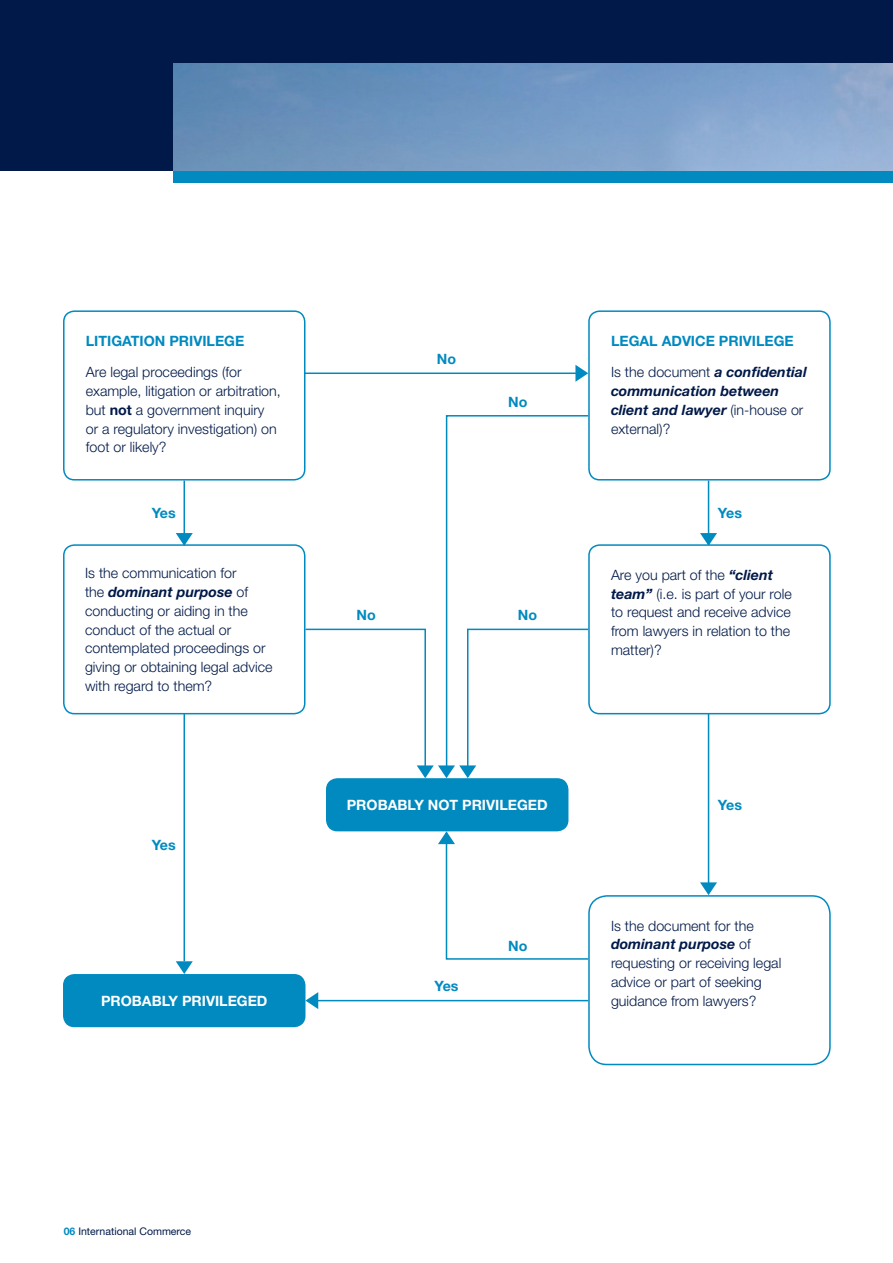
<style>
.page{position:relative;width:893px;height:1263px;background:#fff}
.page>*{position:absolute;margin:0;border:0;box-sizing:border-box;transform-origin:0 0}
.t1{font:300 14.25px/18.8px "Helvetica Neue";color:#001948}
.t2{font:italic 700 14.25px/18.8px "Helvetica Neue";color:#001948}
.t3{font:700 14.25px "Helvetica Neue";color:#008ac0}
.t4{font:700 14.25px "Helvetica Neue";color:#fff}
.t5{font:10.5px "Helvetica Neue";color:#001948}
.s1{font-weight:700}
.s2{font-weight:300;font-style:normal}
.s3{font-weight:700;font-style:italic}
.s4{font-weight:700;color:#008ac0}
</style>
<div class="page">
<div style="left:0;top:0;width:893px;height:170px;background:#001948"></div>
<div style="left:174px;top:170px;width:719px;height:13px;background:#008ac0"></div>
<img style="left:174px;top:64px;width:719px;height:106px">
<hr style="left:184px;top:480px;width:1px;height:481px;background:#008ac0">
<hr style="left:293px;top:372px;width:288px;height:2px;background:#008ac0">
<div style="left:64px;top:311px;width:241px;height:169px;background:#fff;border-radius:11px"></div>
<div style="left:63px;top:310px;width:242px;height:170px;border:2px solid #008ac0;border-radius:11px"></div>
<div style="left:64px;top:545px;width:241px;height:169px;background:#fff;border-radius:11px"></div>
<div style="left:63px;top:544px;width:242px;height:170px;border:2px solid #008ac0;border-radius:11px"></div>
<div style="left:327px;top:779px;width:241px;height:52px;background:#008ac0;border-radius:11px"></div>
<div style="left:326px;top:778px;width:242px;height:53px;border:2px solid #008ac0;border-radius:11px"></div>
<div style="left:64px;top:975px;width:241px;height:51px;background:#008ac0;border-radius:11px"></div>
<div style="left:63px;top:974px;width:242px;height:53px;border:2px solid #008ac0;border-radius:11px"></div>
<div style="left:588px;top:310px;width:243px;height:170px;border:2px solid #008ac0;border-radius:11px"></div>
<div style="left:588px;top:895px;width:243px;height:170px;border:2px solid #008ac0;border-radius:18px"></div>
<svg style="left:575px;top:365px;width:13px;height:17px"></svg>
<svg style="left:176px;top:961px;width:17px;height:13px"></svg>
<svg style="left:305px;top:992px;width:13px;height:17px"></svg>
<svg style="left:176px;top:533px;width:17px;height:13px"></svg>
<hr style="left:708px;top:480px;width:1px;height:406px;background:#008ac0">
<svg style="left:700px;top:882px;width:17px;height:13px"></svg>
<svg style="left:700px;top:533px;width:17px;height:11px"></svg>
<svg style="left:445px;top:414px;width:145px;height:214px"></svg>
<div style="left:589px;top:545px;width:241px;height:169px;background:#fff;border-radius:11px"></div>
<div style="left:588px;top:544px;width:243px;height:170px;border:2px solid #008ac0;border-radius:11px"></div>
<svg style="left:304px;top:628px;width:286px;height:150px"></svg>
<svg style="left:438px;top:831px;width:152px;height:129px"></svg>
<hr style="left:307px;top:1000px;width:281px;height:1px;background:#008ac0">
<p class="t3" style="left:86px;top:332px;width:160px">LITIGATION PRIVILEGE</p>
<p class="t1" style="left:86px;top:363px;width:197px">Are legal proceedings (for example, litigation or arbitration, but <span class="s1">not</span> a government inquiry<br>or a regulatory investigation) on foot or likely?</p>
<p class="t3" style="left:437px;top:350px;width:21px">No</p>
<p class="t3" style="left:508px;top:393px;width:21px">No</p>
<p class="t3" style="left:611px;top:332px;width:184px">LEGAL ADVICE PRIVILEGE</p>
<p class="t2" style="left:611px;top:363px;width:197px"><span class="s2">Is the document</span> a confidential communication between client and lawyer <span class="s2">(in-house or external)?</span></p>
<p class="t3" style="left:152px;top:504px;width:26px">Yes</p>
<p class="t3" style="left:718px;top:504px;width:26px">Yes</p>
<p class="t1" style="left:85px;top:563px;width:189px">Is the communication for<br>the <span class="s3">dominant purpose</span> of conducting or aiding in the conduct of the actual or contemplated proceedings or giving or obtaining legal advice with regard to them?</p>
<p class="t3" style="left:152px;top:836px;width:26px">Yes</p>
<p class="t4" style="left:101px;top:992px;width:168px">PROBABLY PRIVILEGED</p>
<p class="t3" style="left:356px;top:606px;width:21px">No</p>
<p class="t3" style="left:518px;top:606px;width:21px">No</p>
<p class="t4" style="left:347px;top:796px;width:202px">PROBABLY NOT PRIVILEGED</p>
<p class="t3" style="left:434px;top:977px;width:26px">Yes</p>
<p class="t3" style="left:508px;top:937px;width:21px">No</p>
<p class="t1" style="left:611px;top:565px;width:182px">Are you part of the <span class="s3">“client team”</span> (i.e. is part of your role to request and receive advice from lawyers in relation to the matter)?</p>
<p class="t3" style="left:718px;top:796px;width:26px">Yes</p>
<p class="t1" style="left:611px;top:916px;width:172px">Is the document for the <span class="s3">dominant purpose</span> of requesting or receiving legal advice or part of seeking guidance from lawyers?</p>
<p class="t5" style="left:64px;top:1225px;width:129px"><span class="s4">06</span> International Commerce</p>
</div>
